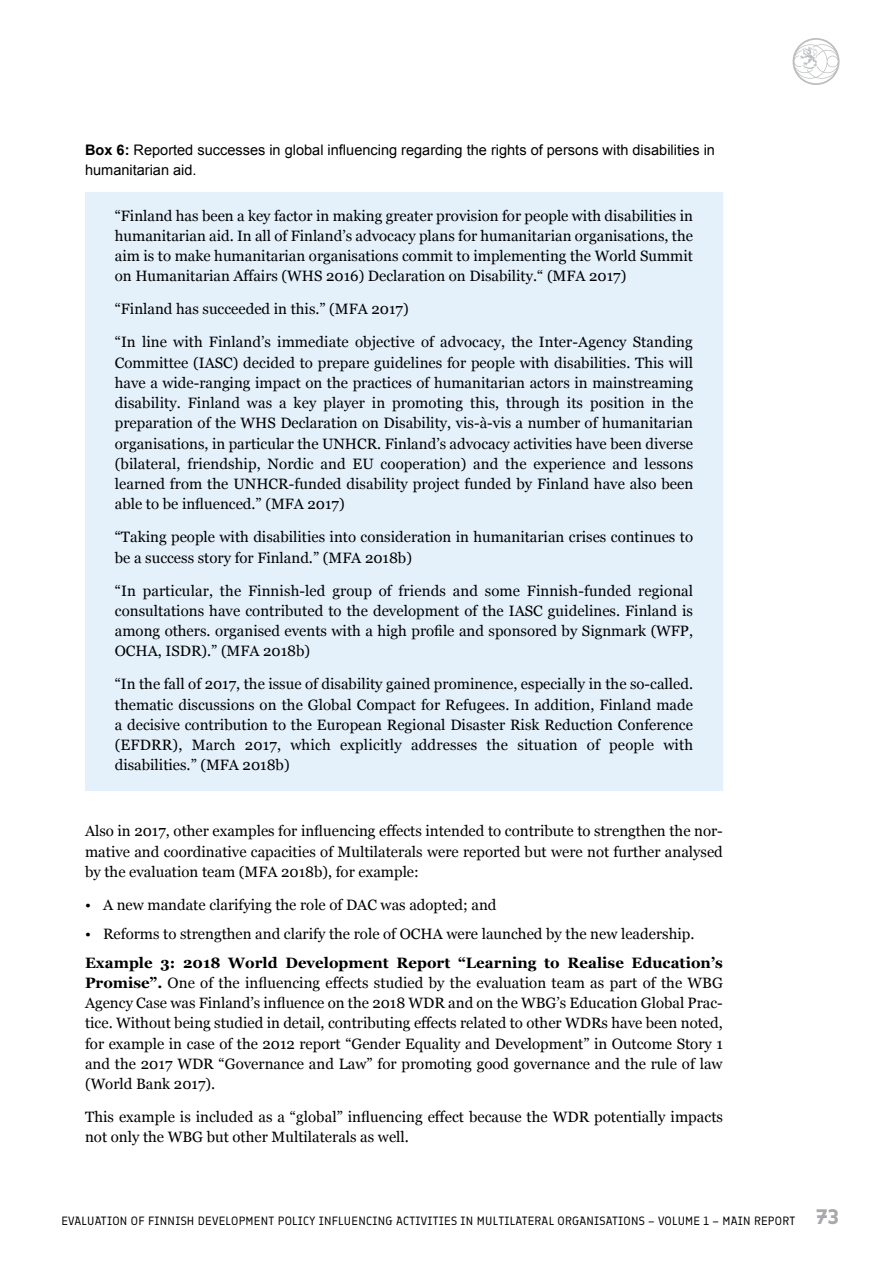
<style>
.page{position:relative;width:893px;height:1263px;background:#fff}
.page>*{position:absolute;margin:0;border:0;box-sizing:border-box;transform-origin:0 0}
.t1{font:15px/20.2px "Georgia";color:#000;text-align:justify}
.t2{font:14.55px/20.2px "Arial";color:#000}
.t3{font:12px "Finlandica";letter-spacing:.02em;color:#000}
.s1{font-weight:700}
.s2{font-weight:700;font-size:21px;color:#a7a9ac}
</style>
<div class="page">
<svg style="left:793px;top:38px;width:46px;height:47px"></svg>
<div style="left:85px;top:192px;width:638px;height:110px;background:#e4f1fb"></div>
<div style="left:85px;top:286px;width:638px;height:49px;background:#e4f1fb"></div>
<div style="left:85px;top:319px;width:638px;height:211px;background:#e4f1fb"></div>
<div style="left:85px;top:514px;width:638px;height:69px;background:#e4f1fb"></div>
<div style="left:85px;top:567px;width:638px;height:110px;background:#e4f1fb"></div>
<div style="left:85px;top:661px;width:638px;height:130px;background:#e4f1fb"></div>
<p class="t2" style="left:85px;top:140px;width:631px"><span class="s1">Box 6:</span> Reported successes in global influencing regarding the rights of persons with disabilities in humanitarian aid.</p>
<p class="t1" style="left:115px;top:205px;width:580px">“Finland has been a key factor in making greater provision for people with disabilities in humanitarian aid. In all of Finland’s advocacy plans for humanitarian organisations, the aim is to make humanitarian organisations commit to implementing the World Summit on Humanitarian Affairs (WHS 2016) Declaration on Disability.“ (MFA 2017)</p>
<p class="t1" style="left:115px;top:298px;width:295px">“Finland has succeeded in this.” (MFA 2017)</p>
<p class="t1" style="left:115px;top:331px;width:580px">“In line with Finland’s immediate objective of advocacy, the Inter-Agency Standing Committee (IASC) decided to prepare guidelines for people with disabilities. This will have a wide-ranging impact on the practices of humanitarian actors in mainstreaming disability. Finland was a key player in promoting this, through its position in the preparation of the WHS Declaration on Disability, vis-à-vis a number of humanitarian organisations, in particular the UNHCR. Finland’s advocacy activities have been diverse (bilateral, friendship, Nordic and EU cooperation) and the experience and lessons learned from the UNHCR-funded disability project funded by Finland have also been able to be influenced.” (MFA 2017)</p>
<p class="t1" style="left:115px;top:526px;width:580px">“Taking people with disabilities into consideration in humanitarian crises continues to be a success story for Finland.” (MFA 2018b)</p>
<p class="t1" style="left:115px;top:580px;width:580px">“In particular, the Finnish-led group of friends and some Finnish-funded regional consultations have contributed to the development of the IASC guidelines. Finland is among others. organised events with a high profile and sponsored by Signmark (WFP, OCHA, ISDR).” (MFA 2018b)</p>
<p class="t1" style="left:115px;top:673px;width:580px">“In the fall of 2017, the issue of disability gained prominence, especially in the so-called. thematic discussions on the Global Compact for Refugees. In addition, Finland made a decisive contribution to the European Regional Disaster Risk Reduction Conference (EFDRR), March 2017, which explicitly addresses the situation of people with disabilities.” (MFA 2018b)</p>
<p class="t1" style="left:85px;top:820px;width:639px">Also in 2017, other examples for influencing effects intended to contribute to strengthen the nor&shy;mative and coordinative capacities of Multilaterals were reported but were not further analysed by the evaluation team (MFA 2018b), for example:</p>
<p class="t1" style="left:85px;top:894px;width:413px">• A new mandate clarifying the role of DAC was adopted; and</p>
<p class="t1" style="left:85px;top:923px;width:611px">• Reforms to strengthen and clarify the role of OCHA were launched by the new leadership.</p>
<p class="t1" style="left:85px;top:951px;width:639px"><span class="s1">Example 3: 2018 World Development Report “Learning to Realise Education’s Promise”.</span> One of the influencing effects studied by the evaluation team as part of the WBG Agency Case was Finland’s influence on the 2018 WDR and on the WBG’s Education Global Prac&shy;tice. Without being studied in detail, contributing effects related to other WDRs have been noted, for example in case of the 2012 report “Gender Equality and Development” in Outcome Story 1 and the 2017 WDR “Governance and Law” for promoting good governance and the rule of law (World Bank 2017).</p>
<p class="t1" style="left:85px;top:1106px;width:639px">This example is included as a “global” influencing effect because the WDR potentially impacts not only the WBG but other Multilaterals as well.</p>
<p class="t3" style="left:61px;top:1214px;width:779px">EVALUATION OF FINNISH DEVELOPMENT POLICY INFLUENCING ACTIVITIES IN MULTILATERAL ORGANISATIONS – VOLUME 1 – MAIN REPORT <span class="s2">73</span></p>
</div>
